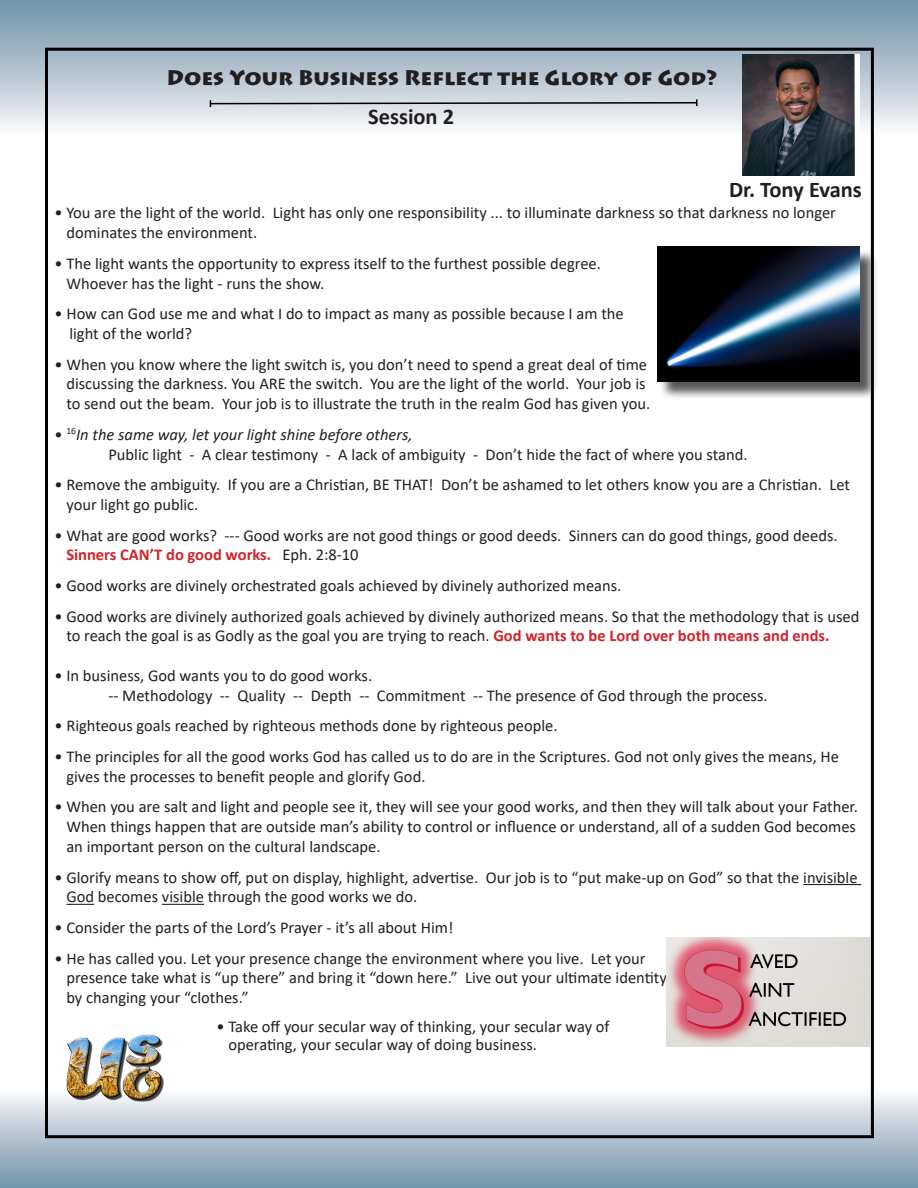
<style>
.page{position:relative;width:918px;height:1188px;background:#fff}
.page>*{position:absolute;margin:0;border:0;box-sizing:border-box;transform-origin:0 0}
.t1{font:700 22.5px "Calibri";color:#231f20}
.t2{font:900 21px "Lithos Pro";color:#231f20}
.t3{font:16.5px/19.8px "Calibri";color:#231f20}
.t4{font:italic 16.5px "Calibri";color:#231f20}
.s1{font-style:normal}
.s2{font-weight:700;color:#d1232a}
</style>
<div class="page">
<svg style="left:0;top:1096px;width:918px;height:92px;background:#a8bac6"></svg>
<svg style="left:0;top:0;width:918px;height:128px;background:#a6b9c6"></svg>
<svg style="left:209px;top:99px;width:489px;height:8px;background:#adb3b9"></svg>
<img style="left:60px;top:1034px;width:108px;height:69px">
<img style="left:742px;top:54px;width:117px;height:121px">
<hr style="left:803px;top:884px;width:58px;height:1px;background:#231f20">
<svg style="left:66px;top:904px;width:28px;height:1px"></svg>
<hr style="left:162px;top:904px;width:42px;height:1px;background:#231f20">
<img style="left:667px;top:938px;width:204px;height:109px">
<div style="left:659px;top:249px;width:219px;height:151px;background:#231f20;opacity:.75"></div>
<img style="left:657px;top:247px;width:202px;height:134px">
<p class="t2" style="left:166px;top:65px;width:553px">Does Your Business Reflect the Glory of God?</p>
<h1 class="t1" style="left:368px;top:101px;width:88px">Session 2</h1>
<h1 class="t1" style="left:729px;top:173px;width:134px">Dr. Tony Evans</h1>
<p class="t3" style="left:66px;top:203px;width:771px;text-indent:-12px">• You are the light of the world. Light has only one responsibility ... to illuminate darkness so that darkness no longer dominates the environment.</p>
<p class="t3" style="left:66px;top:253px;width:536px;text-indent:-12px">• The light wants the opportunity to express itself to the furthest possible degree.<br>Whoever has the light - runs the show.</p>
<p class="t3" style="left:54px;top:303px;width:571px">• How can God use me and what I do to impact as many as possible because I am the</p>
<p class="t3" style="left:69px;top:323px;width:124px">light of the world?</p>
<p class="t3" style="left:66px;top:354px;width:585px;text-indent:-12px">• When you know where the light switch is, you don’t need to spend a great deal of time discussing the darkness. You ARE the switch. You are the light of the world. Your job is to send out the beam. Your job is to illustrate the truth in the realm God has given you.</p>
<p class="t4" style="left:54px;top:423px;width:360px"><span class="s1">•</span> <sup>16</sup>In the same way, let your light shine before others,</p>
<p class="t3" style="left:108px;top:444px;width:641px">Public light - A clear testimony - A lack of ambiguity - Don’t hide the fact of where you stand.</p>
<p class="t3" style="left:66px;top:474px;width:785px;text-indent:-12px">• Remove the ambiguity. If you are a Christian, BE THAT! Don’t be ashamed to let others know you are a Christian. Let your light go public.</p>
<p class="t3" style="left:66px;top:525px;width:773px;text-indent:-12px">• What are good works? --- Good works are not good things or good deeds. Sinners can do good things, good deeds.<br><span class="s2">Sinners CAN’T do good works.</span> Eph. 2:8-10</p>
<p class="t3" style="left:54px;top:575px;width:568px">• Good works are divinely orchestrated goals achieved by divinely authorized means.</p>
<p class="t3" style="left:66px;top:606px;width:795px;text-indent:-12px">• Good works are divinely authorized goals achieved by divinely authorized means. So that the methodology that is used to reach the goal is as Godly as the goal you are trying to reach. <span class="s2">God wants to be Lord over both means and ends.</span></p>
<p class="t3" style="left:54px;top:665px;width:319px">• In business, God wants you to do good works.</p>
<p class="t3" style="left:108px;top:685px;width:661px">-- Methodology -- Quality -- Depth -- Commitment -- The presence of God through the process.</p>
<p class="t3" style="left:54px;top:716px;width:505px">• Righteous goals reached by righteous methods done by righteous people.</p>
<p class="t3" style="left:66px;top:746px;width:774px;text-indent:-12px">• The principles for all the good works God has called us to do are in the Scriptures. God not only gives the means, He gives the processes to benefit people and glorify God.</p>
<p class="t3" style="left:66px;top:797px;width:793px;text-align:justify;text-indent:-12px">• When you are salt and light and people see it, they will see your good works, and then they will talk about your Father.<br>When things happen that are outside man’s ability to control or influence or understand, all of a sudden God becomes an important person on the cultural landscape.</p>
<p class="t3" style="left:66px;top:867px;width:793px;text-indent:-12px">• Glorify means to show off, put on display, highlight, advertise. Our job is to “put make-up on God” so that the invisible<br>God becomes visible through the good works we do.</p>
<p class="t3" style="left:54px;top:917px;width:401px">• Consider the parts of the Lord’s Prayer - it’s all about Him!</p>
<p class="t3" style="left:66px;top:948px;width:602px;text-indent:-12px">• He has called you. Let your presence change the environment where you live. Let your presence take what is “up there” and bring it “down here.” Live out your ultimate identity by changing your “clothes.”</p>
<p class="t3" style="left:228px;top:1017px;width:383px;line-height:18px;text-indent:-12px">• Take off your secular way of thinking, your secular way of operating, your secular way of doing business.</p>
</div>
